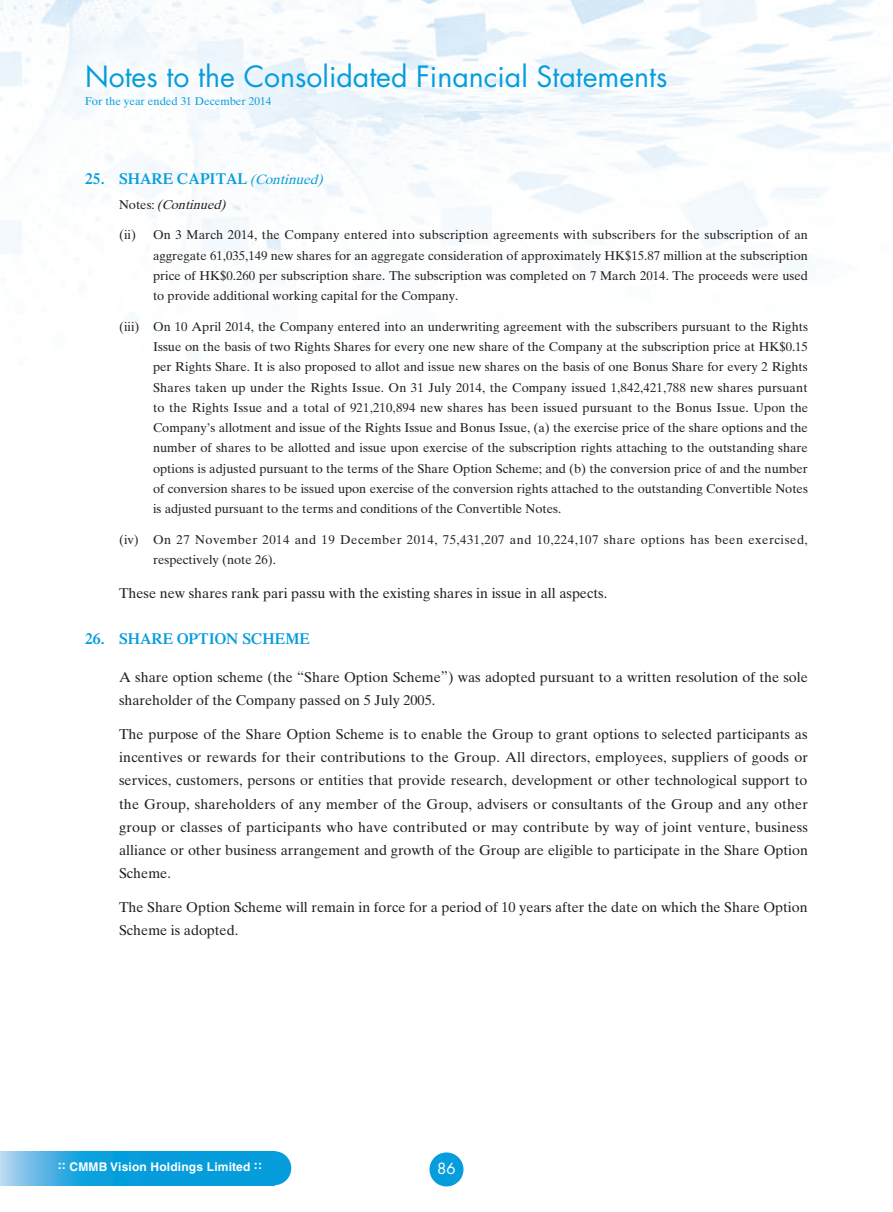
<style>
.page{position:relative;width:893px;height:1212px;background:#fff}
.page>*{position:absolute;margin:0;border:0;box-sizing:border-box;transform-origin:0 0}
.t1{font:28.5px "Futura Std";color:#069ddc}
._3__標題{font:600 15.75px "Times LT Std";color:#069ddc}
.t2{font:15px "Futura Std";color:#fff}
._1__內文{font:14.25px/23.2px "Times Ten LT Std";color:#231f20}
._2__附註內文{font:12.75px/20.2px "Times Ten LT Std";color:#231f20;text-align:justify}
._2__附註內文-2{font:12.75px/20.2px "Times Ten LT Std";letter-spacing:.04em;color:#231f20}
._2__附註內文-3{font:italic 12.75px "Times Ten LT Std";color:#231f20}
.t3{font:700 12px "Helvetica LT Std";letter-spacing:.015em;color:#fff}
.t4{font:11.25px "Times Ten LT Std";color:#069ddc}
.s1{font-family:"Times Ten LT Std";font-weight:400;font-style:italic;font-size:13.5px}
.s2{font-style:normal}
</style>
<div class="page">
<img style="left:0;top:0;width:891px;height:1187px">
<div style="left:429px;top:1152px;width:34px;height:34px;background:#069ddc;border-radius:50%"></div>
<div style="left:257px;top:1151px;width:34px;height:34px;background:#069ddc;border-radius:50%"></div>
<svg style="left:0;top:1151px;width:270px;height:34px;background:#22a6df"></svg>
<h1 class="t1" style="left:85px;top:59px;width:584px">Notes to the Consolidated Financial Statements</h1>
<p class="t4" style="left:85px;top:95px;width:188px">For the year ended 31 December 2014</p>
<p class="_3__標題" style="left:85px;top:169px;width:243px">25. SHARE CAPITAL <span class="s1">(Continued)</span></p>
<p class="_2__附註內文-3" style="left:119px;top:197px;width:112px"><span class="s2">N o t e s :</span> (Continued)</p>
<p class="_2__附註內文" style="left:153px;top:225px;width:656px;text-indent:-34px">(ii) On 3 March 2014, the Company entered into subscription agreements with subscribers for the subscription of an aggregate 61,035,149 new shares for an aggregate consideration of approximately HK$15.87 million at the subscription price of HK$0.260 per subscription share. The subscription was completed on 7 March 2014. The proceeds were used to provide additional working capital for the Company.</p>
<p class="_2__附註內文" style="left:153px;top:316px;width:657px;text-indent:-34px">(iii) On 10 April 2014, the Company entered into an underwriting agreement with the subscribers pursuant to the Rights Issue on the basis of two Rights Shares for every one new share of the Company at the subscription price at HK$0.15 per Rights Share. It is also proposed to allot and issue new shares on the basis of one Bonus Share for every 2 Rights Shares taken up under the Rights Issue. On 31 July 2014, the Company issued 1,842,421,788 new shares pursuant to the Rights Issue and a total of 921,210,894 new shares has been issued pursuant to the Bonus Issue. Upon the Company’s allotment and issue of the Rights Issue and Bonus Issue, (a) the exercise price of the share options and the number of shares to be allotted and issue upon exercise of the subscription rights attaching to the outstanding share options is adjusted pursuant to the terms of the Share Option Scheme; and (b) the conversion price of and the number of conversion shares to be issued upon exercise of the conversion rights attached to the outstanding Convertible Notes is adjusted pursuant to the terms and conditions of the Convertible Notes.</p>
<p class="_2__附註內文-2" style="left:153px;top:529px;width:656px;text-indent:-34px">(iv) On 27 November 2014 and 19 December 2014, 75,431,207 and 10,224,107 share options has been exercised, respectively (note 26).</p>
<p class="_1__內文" style="left:119px;top:581px;width:490px">These new shares rank pari passu with the existing shares in issue in all aspects.</p>
<p class="_3__標題" style="left:85px;top:629px;width:226px">26. SHARE OPTION SCHEME</p>
<p class="_1__內文" style="left:119px;top:665px;width:690px">A share option scheme (the “Share Option Scheme”) was adopted pursuant to a written resolution of the sole shareholder of the Company passed on 5 July 2005.</p>
<p class="_1__內文" style="left:119px;top:722px;width:691px;text-align:justify">The purpose of the Share Option Scheme is to enable the Group to grant options to selected participants as incentives or rewards for their contributions to the Group. All directors, employees, suppliers of goods or services, customers, persons or entities that provide research, development or other technological support to the Group, shareholders of any member of the Group, advisers or consultants of the Group and any other group or classes of participants who have contributed or may contribute by way of joint venture, business alliance or other business arrangement and growth of the Group are eligible to participate in the Share Option Scheme.</p>
<p class="_1__內文" style="left:119px;top:895px;width:690px">The Share Option Scheme will remain in force for a period of 10 years after the date on which the Share Option<br>Scheme is adopted.</p>
<p class="t3" style="left:58px;top:1159px;width:206px">:: CMMB Vision Holdings Limited ::</p>
<p class="t2" style="left:437px;top:1159px;width:20px">86</p>
</div>
